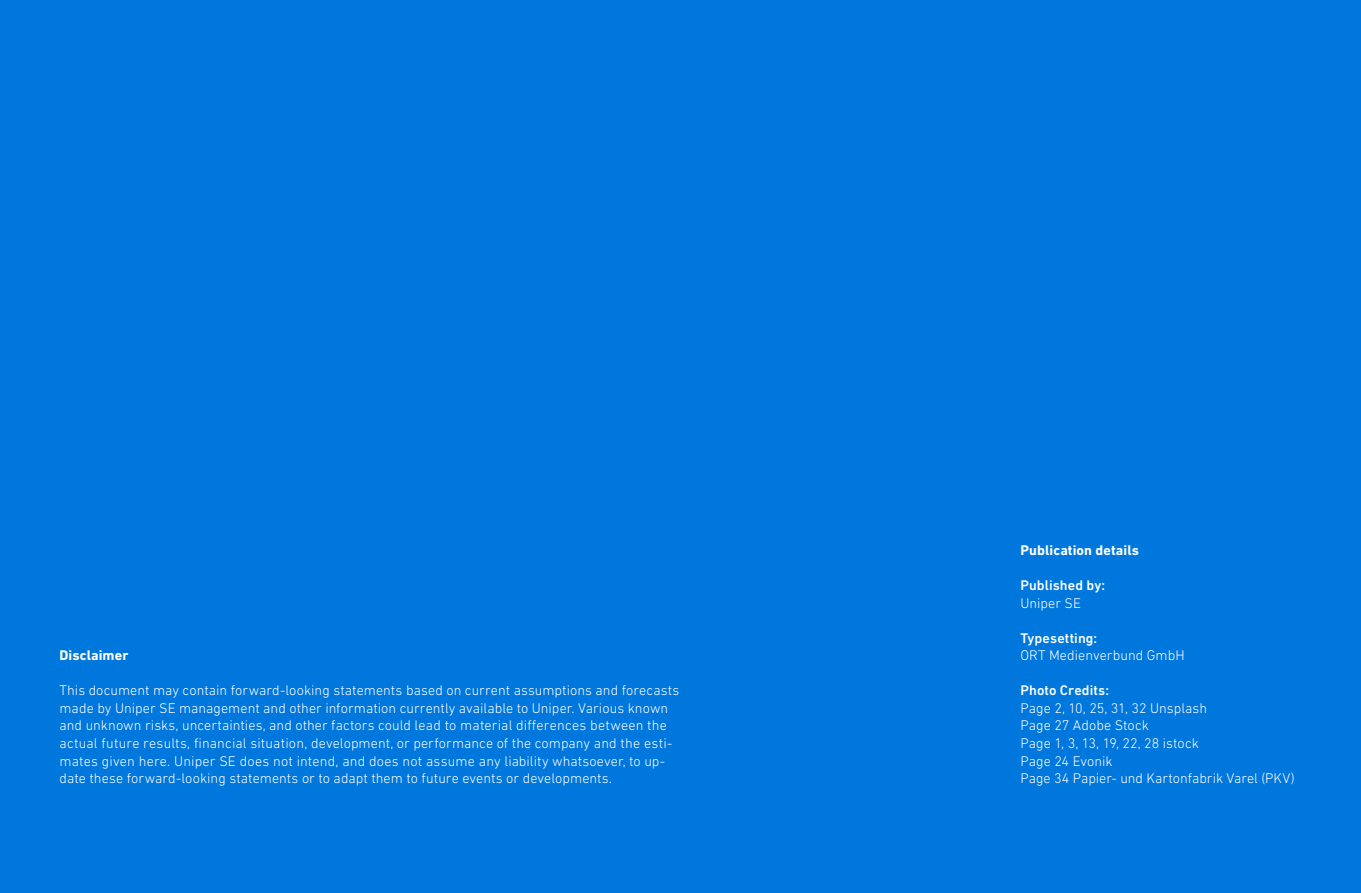
<style>
.page{position:relative;width:1361px;height:893px;background:#07d}
.page>*{position:absolute;margin:0;border:0;box-sizing:border-box;transform-origin:0 0}
.t1{font:300 14.25px/17.5px "DIN Next LT Pro";letter-spacing:.005em;color:#fff}
.t2{font:500 14.25px "DIN Next LT Pro";letter-spacing:.005em;color:#fff}
.t3{font:700 14.25px "DIN Next LT Pro";letter-spacing:.005em;color:#fff}
</style>
<div class="page">
<p class="t3" style="left:60px;top:647px;width:70px">Disclaimer</p>
<p class="t1" style="left:60px;top:681px;width:621px">This document may contain forward-looking statements based on current assumptions and forecasts made by Uniper SE management and other information currently available to Uniper. Various known and unknown risks, uncertainties, and other factors could lead to material differences between the actual future results, financial situation, development, or performance of the company and the esti&shy;mates given here. Uniper SE does not intend, and does not assume any liability whatsoever, to up&shy;date these forward-looking statements or to adapt them to future events or developments.</p>
<p class="t3" style="left:1020px;top:542px;width:120px">Publication details</p>
<p class="t2" style="left:1020px;top:577px;width:86px">Published by:</p>
<p class="t1" style="left:1020px;top:594px;width:62px">Uniper SE</p>
<p class="t2" style="left:1020px;top:630px;width:78px">Typesetting:</p>
<p class="t1" style="left:1020px;top:646px;width:166px">ORT Medienverbund GmbH</p>
<p class="t2" style="left:1020px;top:682px;width:90px">Photo Credits:</p>
<p class="t1" style="left:1020px;top:699px;width:276px">Page 2, 10, 25, 31, 32 Unsplash<br>Page 27 Adobe Stock<br>Page 1, 3, 13, 19, 22, 28 istock<br>Page 24 Evonik<br>Page 34 Papier- und Kartonfabrik Varel (PKV)</p>
</div>
